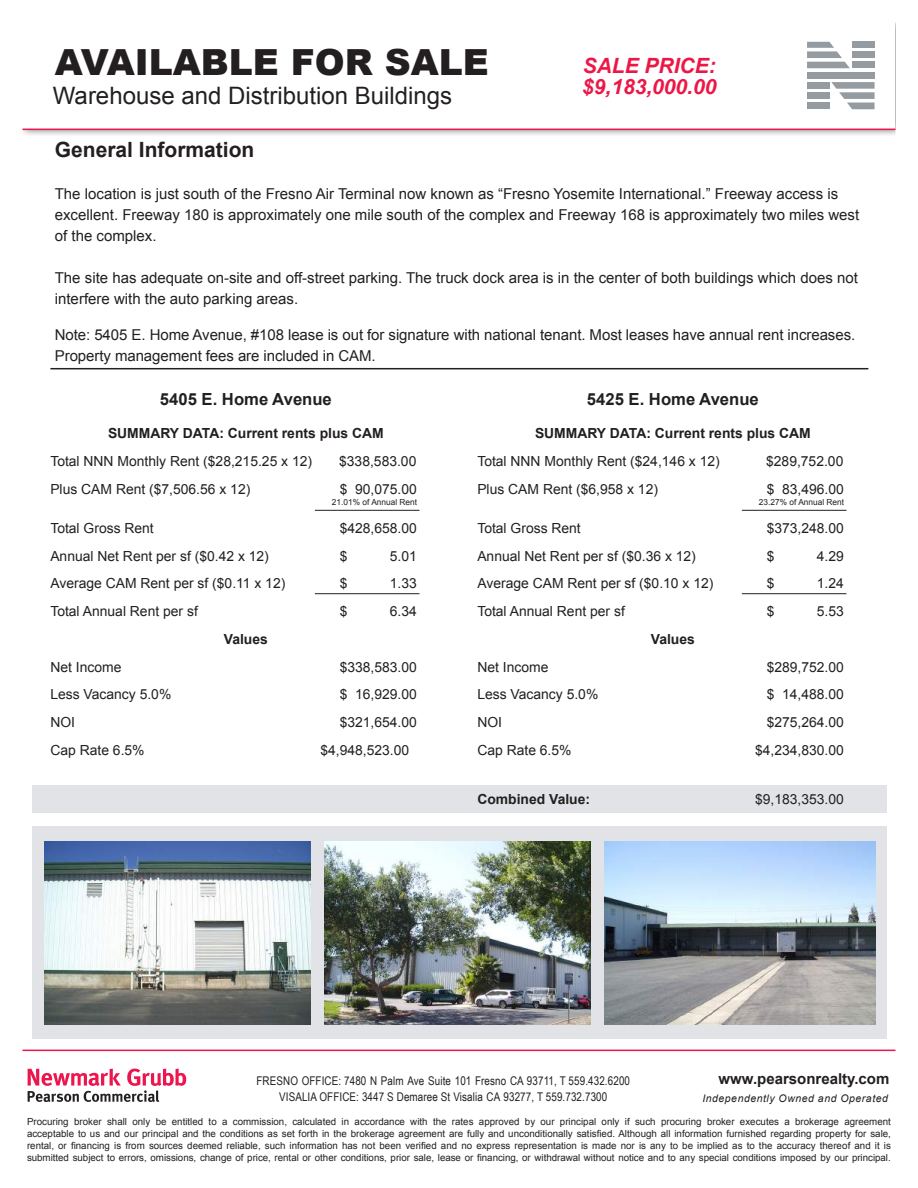
<style>
.page{position:relative;width:918px;height:1188px;background:#fff}
.page>*{position:absolute;margin:0;border:0;box-sizing:border-box;transform-origin:0 0}
.t1{font:900 36px "Arial";color:#231f20}
.t2{font:24px "Arial";color:#231f20}
.t3{font:italic 700 21px/21px "Arial";color:#ed1747}
.t4{font:700 21px "Arial";color:#231f20}
.t5{font:700 16.65px "Arial";color:#231f20}
.t6{font:15px/21px "Arial";color:#231f20}
.t7{font:700 15px "Arial";color:#231f20}
.t8{font:13.95px "Arial";color:#231f20}
.t9{font:700 13.95px "Arial";color:#231f20}
.t10{font:12px "Arial Narrow";letter-spacing:.01em;color:#231f20}
.t11{font:italic 10.5px "Arial";letter-spacing:.05em;color:#231f20}
.t12{font:9.75px/12px "Arial";letter-spacing:-.005em;color:#231f20;text-align:justify}
.t13{font:8.4px "Arial";color:#231f20}
</style>
<div class="page">
<div style="left:32px;top:785px;width:854px;height:28px;background:#e1e3e6"></div>
<div style="left:32px;top:826px;width:854px;height:213px;background:#e1e3e6"></div>
<img style="left:44px;top:841px;width:266px;height:183px">
<img style="left:324px;top:841px;width:267px;height:183px">
<img style="left:604px;top:842px;width:272px;height:182px">
<hr style="left:315px;top:510px;width:104px;height:1px;background:#231f20">
<hr style="left:315px;top:593px;width:104px;height:1px;background:#231f20">
<hr style="left:742px;top:510px;width:104px;height:1px;background:#231f20">
<hr style="left:742px;top:593px;width:104px;height:1px;background:#231f20">
<hr style="left:50px;top:368px;width:818px;height:1px;background:#231f20">
<svg style="left:28px;top:1069px;width:158px;height:33px"></svg>
<svg style="left:22px;top:22px;width:874px;height:113px"></svg>
<hr style="left:22px;top:129px;width:874px;height:1px;background:#ed154e">
<div style="left:852px;top:42px;width:23px;height:6px;background:#959ca1"></div>
<div style="left:852px;top:62px;width:23px;height:6px;background:#959ca1"></div>
<div style="left:852px;top:51px;width:23px;height:7px;background:#959ca1"></div>
<svg style="left:807px;top:42px;width:43px;height:26px"></svg>
<div style="left:807px;top:82px;width:23px;height:7px;background:#959ca1"></div>
<div style="left:807px;top:92px;width:23px;height:7px;background:#959ca1"></div>
<div style="left:807px;top:103px;width:23px;height:6px;background:#959ca1"></div>
<svg style="left:831px;top:82px;width:44px;height:27px"></svg>
<div style="left:807px;top:72px;width:68px;height:6px;background:#959ca1"></div>
<hr style="left:22px;top:1050px;width:874px;height:1px;background:#ed154e">
<h1 class="t1" style="left:55px;top:36px;width:436px">AVAILABLE FOR SALE</h1>
<h2 class="t2" style="left:53px;top:79px;width:401px">Warehouse and Distribution Buildings</h2>
<h3 class="t3" style="left:582px;top:56px;width:136px">SALE PRICE: $9,183,000.00</h3>
<h3 class="t4" style="left:55px;top:136px;width:201px">General Information</h3>
<p class="t6" style="left:55px;top:184px;width:806px">The location is just south of the Fresno Air Terminal now known as “Fresno Yosemite International.” Freeway access is excellent. Freeway 180 is approximately one mile south of the complex and Freeway 168 is approximately two miles west of the complex.</p>
<h3 class="t6" style="left:55px;top:268px;width:805px">The site has adequate on-site and off-street parking. The truck dock area is in the center of both buildings which does not interfere with the auto parking areas.</h3>
<h3 class="t6" style="left:55px;top:325px;width:802px">Note: 5405 E. Home Avenue, #108 lease is out for signature with national tenant. Most leases have annual rent increases.<br>Property management fees are included in CAM.</h3>
<h3 class="t5" style="left:160px;top:388px;width:174px">5405 E. Home Avenue</h3>
<h3 class="t9" style="left:108px;top:424px;width:277px">SUMMARY DATA: Current rents plus CAM</h3>
<h3 class="t8" style="left:50px;top:452px;width:263px">Total NNN Monthly Rent ($28,215.25 x 12)</h3>
<h3 class="t8" style="left:339px;top:452px;width:79px">$338,583.00</h3>
<h3 class="t8" style="left:50px;top:480px;width:201px">Plus CAM Rent ($7,506.56 x 12)</h3>
<h3 class="t8" style="left:340px;top:480px;width:79px">$ 90,075.00</h3>
<p class="t13" style="left:332px;top:496px;width:87px">21.01% of Annual Rent</p>
<h3 class="t8" style="left:50px;top:519px;width:105px">Total Gross Rent</h3>
<h3 class="t8" style="left:340px;top:519px;width:79px">$428,658.00</h3>
<h3 class="t8" style="left:50px;top:546px;width:220px">Annual Net Rent per sf ($0.42 x 12)</h3>
<h3 class="t8" style="left:340px;top:546px;width:9px">$</h3>
<h3 class="t8" style="left:390px;top:546px;width:29px">5.01</h3>
<h3 class="t8" style="left:50px;top:574px;width:236px">Average CAM Rent per sf ($0.11 x 12)</h3>
<h3 class="t8" style="left:340px;top:574px;width:9px">$</h3>
<h3 class="t8" style="left:390px;top:574px;width:29px">1.33</h3>
<h3 class="t8" style="left:50px;top:602px;width:149px">Total Annual Rent per sf</h3>
<h3 class="t8" style="left:340px;top:602px;width:9px">$</h3>
<h3 class="t8" style="left:390px;top:602px;width:29px">6.34</h3>
<h3 class="t9" style="left:224px;top:630px;width:46px">Values</h3>
<h3 class="t8" style="left:50px;top:658px;width:73px">Net Income</h3>
<h3 class="t8" style="left:340px;top:658px;width:79px">$338,583.00</h3>
<h3 class="t8" style="left:50px;top:685px;width:122px">Less Vacancy 5.0%</h3>
<h3 class="t8" style="left:340px;top:685px;width:79px">$ 16,929.00</h3>
<h3 class="t8" style="left:50px;top:713px;width:26px">NOI</h3>
<h3 class="t8" style="left:340px;top:713px;width:79px">$321,654.00</h3>
<h3 class="t8" style="left:50px;top:741px;width:96px">Cap Rate 6.5%</h3>
<h3 class="t8" style="left:320px;top:741px;width:90px">$4,948,523.00</h3>
<h3 class="t5" style="left:587px;top:388px;width:174px">5425 E. Home Avenue</h3>
<h3 class="t9" style="left:535px;top:424px;width:277px">SUMMARY DATA: Current rents plus CAM</h3>
<h3 class="t8" style="left:477px;top:452px;width:244px">Total NNN Monthly Rent ($24,146 x 12)</h3>
<h3 class="t8" style="left:766px;top:452px;width:79px">$289,752.00</h3>
<h3 class="t8" style="left:477px;top:480px;width:182px">Plus CAM Rent ($6,958 x 12)</h3>
<h3 class="t8" style="left:767px;top:480px;width:79px">$ 83,496.00</h3>
<p class="t13" style="left:759px;top:496px;width:87px">23.27% of Annual Rent</p>
<h3 class="t8" style="left:477px;top:519px;width:105px">Total Gross Rent</h3>
<h3 class="t8" style="left:767px;top:519px;width:79px">$373,248.00</h3>
<h3 class="t8" style="left:477px;top:546px;width:220px">Annual Net Rent per sf ($0.36 x 12)</h3>
<h3 class="t8" style="left:767px;top:546px;width:9px">$</h3>
<h3 class="t8" style="left:817px;top:546px;width:29px">4.29</h3>
<h3 class="t8" style="left:477px;top:574px;width:238px">Average CAM Rent per sf ($0.10 x 12)</h3>
<h3 class="t8" style="left:767px;top:574px;width:9px">$</h3>
<h3 class="t8" style="left:817px;top:574px;width:29px">1.24</h3>
<h3 class="t8" style="left:477px;top:602px;width:149px">Total Annual Rent per sf</h3>
<h3 class="t8" style="left:767px;top:602px;width:9px">$</h3>
<h3 class="t8" style="left:817px;top:602px;width:29px">5.53</h3>
<h3 class="t9" style="left:651px;top:630px;width:46px">Values</h3>
<h3 class="t8" style="left:477px;top:658px;width:73px">Net Income</h3>
<h3 class="t8" style="left:767px;top:658px;width:79px">$289,752.00</h3>
<h3 class="t8" style="left:477px;top:685px;width:122px">Less Vacancy 5.0%</h3>
<h3 class="t8" style="left:767px;top:685px;width:79px">$ 14,488.00</h3>
<h3 class="t8" style="left:477px;top:713px;width:26px">NOI</h3>
<h3 class="t8" style="left:767px;top:713px;width:79px">$275,264.00</h3>
<h3 class="t8" style="left:477px;top:741px;width:96px">Cap Rate 6.5%</h3>
<h3 class="t8" style="left:755px;top:741px;width:90px">$4,234,830.00</h3>
<h3 class="t9" style="left:477px;top:790px;width:114px">Combined Value:</h3>
<h3 class="t8" style="left:755px;top:790px;width:90px">$9,183,353.00</h3>
<p class="t10" style="left:256px;top:1072px;width:375px">FRESNO OFFICE: 7480 N Palm Ave Suite 101 Fresno CA 93711, T 559.432.6200</p>
<h3 class="t7" style="left:719px;top:1069px;width:172px">www.pearsonrealty.com</h3>
<p class="t10" style="left:279px;top:1088px;width:330px">VISALIA OFFICE: 3447 S Demaree St Visalia CA 93277, T 559.732.7300</p>
<p class="t11" style="left:702px;top:1092px;width:187px">Independently Owned and Operated</p>
<p class="t12" style="left:27px;top:1116px;width:865px">Procuring broker shall only be entitled to a commission, calculated in accordance with the rates approved by our principal only if such procuring broker executes a brokerage agreement acceptable to us and our principal and the conditions as set forth in the brokerage agreement are fully and unconditionally satisfied. Although all information furnished regarding property for sale, rental, or financing is from sources deemed reliable, such information has not been verified and no express representation is made nor is any to be implied as to the accuracy thereof and it is submitted subject to errors, omissions, change of price, rental or other conditions, prior sale, lease or financing, or withdrawal without notice and to any special conditions imposed by our principal.</p>
</div>
